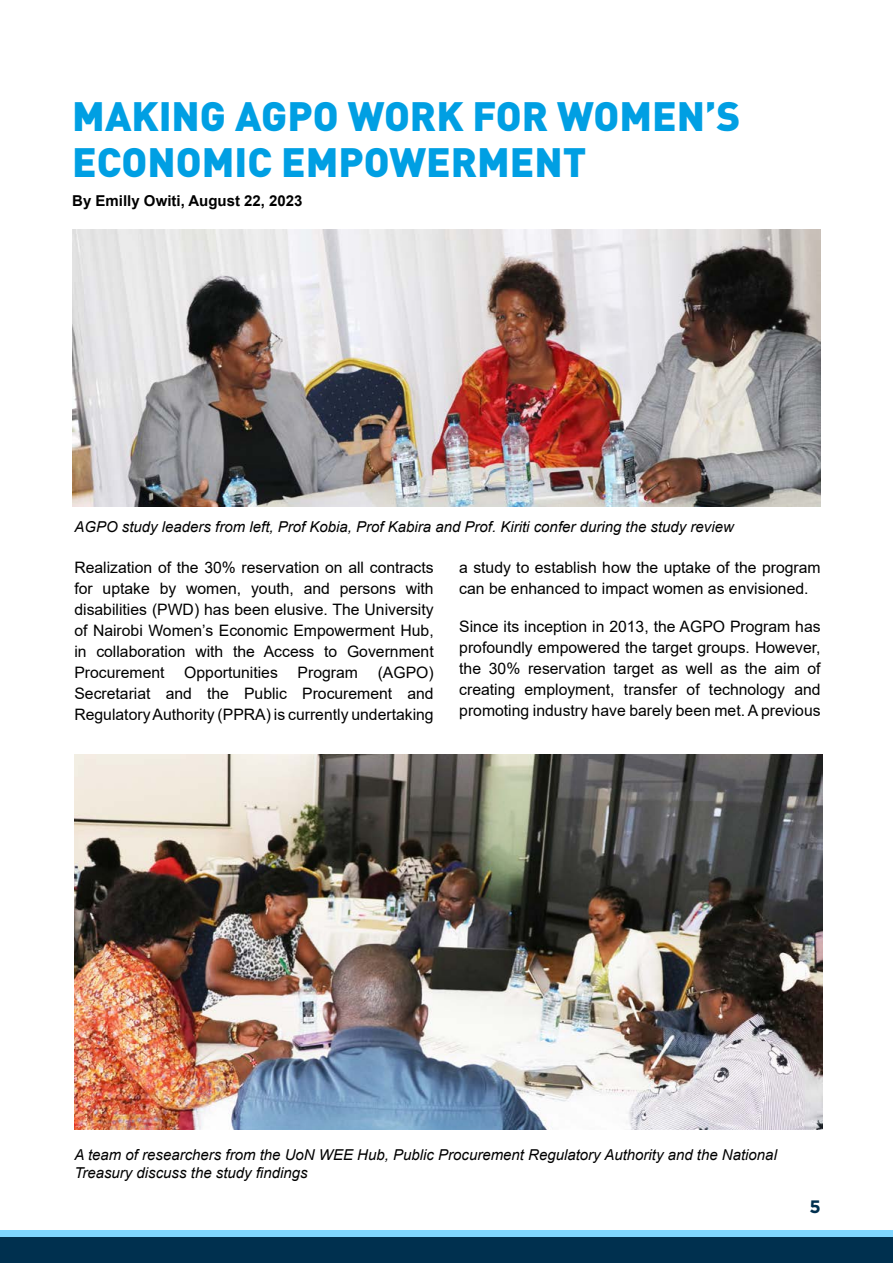
<style>
.page{position:relative;width:893px;height:1263px;background:#fff}
.page>*{position:absolute;margin:0;border:0;box-sizing:border-box;transform-origin:0 0}
.t1{font:900 40.5px/46.5px "DIN";color:#009fe3}
.t2{font:700 18px "Gotham";color:#00304f}
.t3{font:15.75px/21px "Arial";color:#000;text-align:justify}
.t4{font:italic 15px/18px "Arial";color:#000}
.t5{font:700 15px "Arial";color:#000}
</style>
<div class="page">
<div style="left:0;top:1230px;width:893px;height:16px;background:#80d6ff"></div>
<div style="left:0;top:1237px;width:893px;height:26px;background:#00304f"></div>
<img style="left:72px;top:230px;width:749px;height:276px">
<img style="left:74px;top:755px;width:749px;height:374px">
<h1 class="t1" style="left:72px;top:91px;width:670px">MAKING AGPO WORK FOR WOMEN’S<br>ECONOMIC EMPOWERMENT</h1>
<p class="t5" style="left:72px;top:190px;width:232px">By Emilly Owiti, August 22, 2023</p>
<p class="t4" style="left:74px;top:518px;width:662px">AGPO study leaders from left, Prof Kobia, Prof Kabira and Prof. Kiriti confer during the study review</p>
<p class="t3" style="left:74px;top:557px;width:361px">Realization of the 30% reservation on all contracts for uptake by women, youth, and persons with disabilities (PWD) has been elusive. The University of Nairobi Women’s Economic Empowerment Hub, in collaboration with the Access to Government Procurement Opportunities</p>
<p class="t3" style="left:74px;top:662px;width:361px;text-indent:303px">(AGPO)<br>Secretariat and the Public Procurement and Regulatory Authority (PPRA) is currently undertaking</p>
<p class="t3" style="left:298px;top:662px;width:62px">Program</p>
<p class="t3" style="left:459px;top:557px;width:363px">a study to establish how the uptake of the program can be enhanced to impact women as envisioned.</p>
<p class="t3" style="left:459px;top:616px;width:363px">Since its inception in 2013, the AGPO Program has profoundly empowered the target groups. However, the 30% reservation target as well as the aim of creating employment, transfer of technology and promoting industry have barely been met. A previous</p>
<p class="t4" style="left:74px;top:1146px;width:704px">A team of researchers from the UoN WEE Hub, Public Procurement Regulatory Authority and the National<br>Treasury discuss the study findings</p>
<p class="t2" style="left:809px;top:1196px;width:13px">5</p>
</div>
